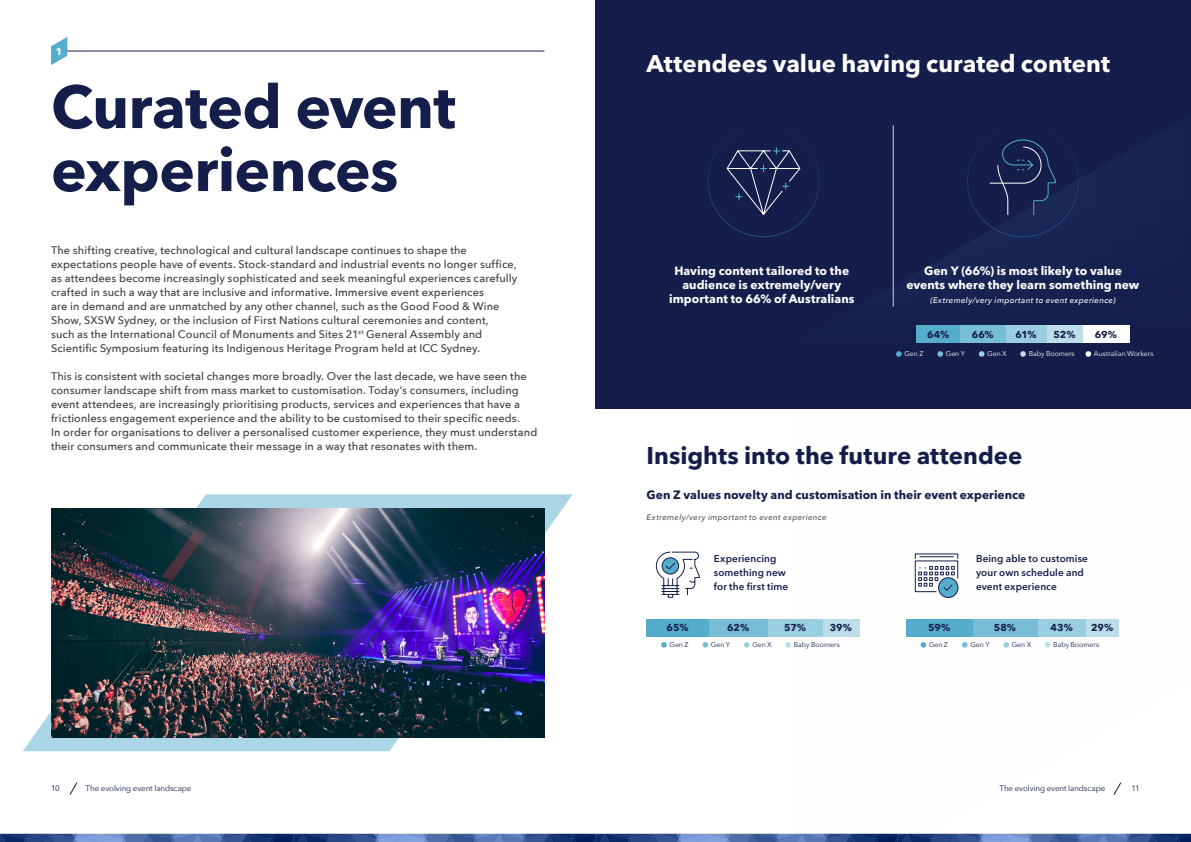
<style>
.page{position:relative;width:1191px;height:842px;background:#fff}
.page>*{position:absolute;margin:0;border:0;box-sizing:border-box;transform-origin:0 0}
.t1{font:700 60px/63px "Avenir Next LT Pro";letter-spacing:-.01em;color:#151e4b}
.t2{font:700 24px "Avenir Next LT Pro";color:#fff}
.t3{font:700 24px "Avenir Next LT Pro";color:#151e4b}
.t4{font:700 12px/14px "Avenir Next LT Pro";letter-spacing:.005em;color:#fff;text-align:center}
.t5{font:700 12px "Avenir Next LT Pro";letter-spacing:.005em;color:#151e4b}
.Subtitle{font:500 11px/14px "Avenir Next";letter-spacing:.005em;color:#3e3e3f}
.t6{font:600 10px/14px "Avenir Next";letter-spacing:.01em;color:#151e4b}
.Numbers{font:700 10px "Avenir Next LT Pro";letter-spacing:-.01em;color:#151e4b}
.Numbers-2{font:700 10px "Avenir Next LT Pro";color:#fff}
.t7{font:8px "Avenir Next";letter-spacing:-.01em;color:#151e4b}
.t8{font:italic 500 8px "Avenir Next";letter-spacing:.04em;color:#fff}
.t9{font:italic 500 8px "Avenir Next";letter-spacing:.04em;color:#57585a}
.t10{font:7px "Avenir Next";letter-spacing:-.005em;color:#151e4b}
.t11{font:7px "Avenir Next";letter-spacing:-.005em;color:#fff}
</style>
<div class="page">
<div style="left:595px;top:0;width:596px;height:408px;background:#151e4b"></div>
<svg style="left:795px;top:125px;width:396px;height:709px"></svg>
<svg style="left:23px;top:494px;width:550px;height:257px"></svg>
<div style="left:1086px;top:619px;width:32px;height:17px;background:#bbdeea"></div>
<div style="left:1037px;top:619px;width:49px;height:17px;background:#99cee0"></div>
<div style="left:972px;top:619px;width:65px;height:17px;background:#77bdd5"></div>
<div style="left:906px;top:619px;width:66px;height:17px;background:#55adcb"></div>
<hr style="left:892px;top:125px;width:1px;height:182px;background:#d1d2d4">
<div style="left:1082px;top:325px;width:47px;height:17px;background:#fff"></div>
<div style="left:1046px;top:325px;width:36px;height:17px;background:#bbdeea"></div>
<div style="left:1005px;top:325px;width:41px;height:17px;background:#99cee0"></div>
<div style="left:960px;top:325px;width:45px;height:17px;background:#77bdd5"></div>
<div style="left:916px;top:325px;width:44px;height:17px;background:#55adcb"></div>
<svg style="left:896px;top:351px;width:5px;height:6px"></svg>
<svg style="left:937px;top:351px;width:6px;height:6px"></svg>
<svg style="left:979px;top:351px;width:5px;height:6px"></svg>
<svg style="left:1020px;top:351px;width:6px;height:6px"></svg>
<svg style="left:661px;top:642px;width:5px;height:6px"></svg>
<svg style="left:920px;top:642px;width:6px;height:6px"></svg>
<svg style="left:702px;top:642px;width:6px;height:6px"></svg>
<svg style="left:962px;top:642px;width:5px;height:6px"></svg>
<svg style="left:744px;top:642px;width:5px;height:6px"></svg>
<svg style="left:1003px;top:642px;width:6px;height:6px"></svg>
<svg style="left:785px;top:642px;width:6px;height:6px"></svg>
<svg style="left:1044px;top:642px;width:6px;height:6px"></svg>
<svg style="left:1085px;top:351px;width:6px;height:6px"></svg>
<div style="left:822px;top:619px;width:37px;height:17px;background:#bbdeea"></div>
<div style="left:768px;top:619px;width:54px;height:17px;background:#99cee0"></div>
<div style="left:708px;top:619px;width:60px;height:17px;background:#77bdd5"></div>
<div style="left:646px;top:619px;width:62px;height:17px;background:#55adcb"></div>
<svg style="left:988px;top:139px;width:68px;height:77px"></svg>
<svg style="left:938px;top:578px;width:20px;height:19px"></svg>
<div style="left:938px;top:577px;width:20px;height:21px;border:1px solid #151e4b;border-radius:50%"></div>
<svg style="left:914px;top:553px;width:44px;height:39px"></svg>
<svg style="left:655px;top:551px;width:45px;height:47px"></svg>
<svg style="left:726px;top:147px;width:75px;height:69px"></svg>
<img style="left:51px;top:508px;width:493px;height:229px">
<svg style="left:1113px;top:781px;width:9px;height:14px"></svg>
<svg style="left:69px;top:782px;width:9px;height:13px"></svg>
<svg style="left:0;top:834px;width:595px;height:8px;background:#3e5d9b"></svg>
<svg style="left:595px;top:834px;width:596px;height:8px;background:#3e5d9b"></svg>
<hr style="left:51px;top:51px;width:493px;height:1px;background:#151e4b">
<svg style="left:51px;top:37px;width:16px;height:28px"></svg>
<p class="Numbers-2" style="left:56px;top:45px;width:8px">1</p>
<h1 class="t1" style="left:51px;top:75px;width:406px">Curated event experiences</h1>
<p class="Subtitle" style="left:51px;top:243px;width:468px">The shifting creative, technological and cultural landscape continues to shape the expectations people have of events. Stock-standard and industrial events no longer suffice, as attendees become increasingly sophisticated and seek meaningful experiences carefully crafted in such a way that are inclusive and informative. Immersive event experiences<br>are in demand and are unmatched by any other channel, such as the Good Food &amp; Wine Show, SXSW Sydney, or the inclusion of First Nations cultural ceremonies and content,<br>such as the International Council of Monuments and Sites 21<sup>st</sup> General Assembly and Scientific Symposium featuring its Indigenous Heritage Program held at ICC Sydney.</p>
<p class="Subtitle" style="left:51px;top:369px;width:488px">This is consistent with societal changes more broadly. Over the last decade, we have seen the consumer landscape shift from mass market to customisation. Today’s consumers, including event attendees, are increasingly prioritising products, services and experiences that have a frictionless engagement experience and the ability to be customised to their specific needs.<br>In order for organisations to deliver a personalised customer experience, they must understand their consumers and communicate their message in a way that resonates with them.</p>
<h2 class="t2" style="left:646px;top:49px;width:465px">Attendees value having curated content</h2>
<h3 class="t4" style="left:669px;top:264px;width:187px">Having content tailored to the audience is extremely/very important to 66% of Australians</h3>
<h3 class="t4" style="left:906px;top:264px;width:234px">Gen Y (66%) is most likely to value events where they learn something new</h3>
<p class="t8" style="left:930px;top:293px;width:187px">(Extremely/very important to event experience)</p>
<p class="Numbers" style="left:927px;top:328px;width:23px">64%</p>
<p class="Numbers" style="left:971px;top:328px;width:23px">66%</p>
<p class="Numbers" style="left:1015px;top:328px;width:22px">61%</p>
<p class="Numbers" style="left:1053px;top:328px;width:23px">52%</p>
<p class="Numbers" style="left:1095px;top:328px;width:24px">69%</p>
<p class="t11" style="left:904px;top:348px;width:20px">Gen Z</p>
<p class="t11" style="left:946px;top:348px;width:21px">Gen Y</p>
<p class="t11" style="left:987px;top:348px;width:21px">Gen X</p>
<p class="t11" style="left:1028px;top:348px;width:48px">Baby Boomers</p>
<p class="t11" style="left:1094px;top:348px;width:61px">Australian Workers</p>
<h2 class="t3" style="left:646px;top:441px;width:377px">Insights into the future attendee</h2>
<h3 class="t5" style="left:646px;top:487px;width:380px">Gen Z values novelty and customisation in their event experience</h3>
<p class="t9" style="left:646px;top:510px;width:182px">Extremely/very important to event experience</p>
<h4 class="t6" style="left:714px;top:551px;width:76px">Experiencing something new for the first time</h4>
<h4 class="t6" style="left:976px;top:551px;width:113px">Being able to customise your own schedule and event experience</h4>
<p class="Numbers" style="left:666px;top:622px;width:23px">65%</p>
<p class="Numbers" style="left:727px;top:622px;width:23px">62%</p>
<p class="Numbers" style="left:784px;top:622px;width:23px">57%</p>
<p class="Numbers" style="left:830px;top:622px;width:24px">39%</p>
<p class="Numbers" style="left:928px;top:622px;width:23px">59%</p>
<p class="Numbers" style="left:994px;top:622px;width:24px">58%</p>
<p class="Numbers" style="left:1050px;top:622px;width:24px">43%</p>
<p class="Numbers" style="left:1091px;top:622px;width:24px">29%</p>
<p class="t10" style="left:669px;top:639px;width:20px">Gen Z</p>
<p class="t10" style="left:711px;top:639px;width:21px">Gen Y</p>
<p class="t10" style="left:752px;top:639px;width:21px">Gen X</p>
<p class="t10" style="left:794px;top:639px;width:48px">Baby Boomers</p>
<p class="t10" style="left:929px;top:639px;width:20px">Gen Z</p>
<p class="t10" style="left:970px;top:639px;width:21px">Gen Y</p>
<p class="t10" style="left:1011px;top:639px;width:21px">Gen X</p>
<p class="t10" style="left:1053px;top:639px;width:48px">Baby Boomers</p>
<p class="t7" style="left:51px;top:782px;width:10px">10</p>
<p class="t7" style="left:86px;top:782px;width:107px">The evolving event landscape</p>
<p class="t7" style="left:999px;top:782px;width:107px">The evolving event landscape</p>
<p class="t7" style="left:1131px;top:782px;width:10px">11</p>
</div>
